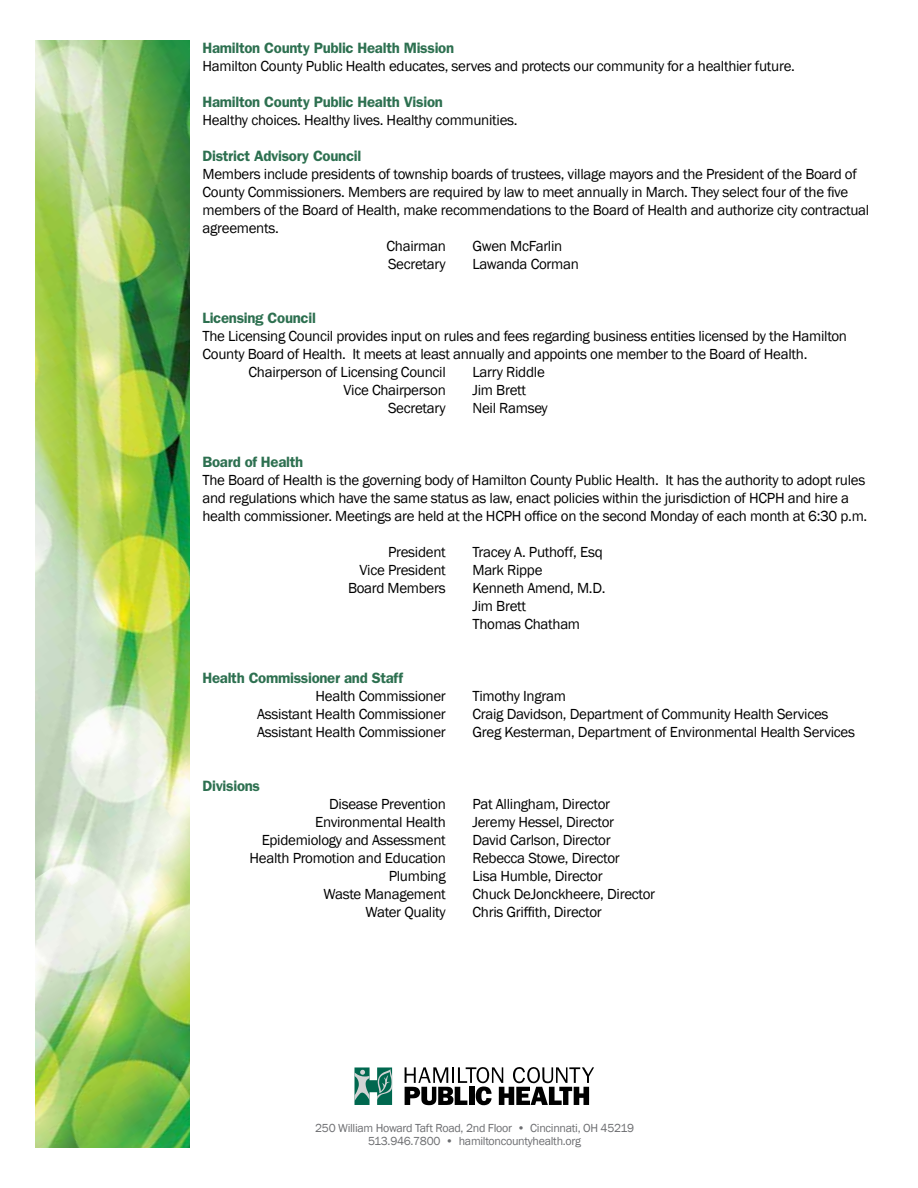
<style>
.page{position:relative;width:918px;height:1188px;background:#fff}
.page>*{position:absolute;margin:0;border:0;box-sizing:border-box;transform-origin:0 0}
.t1{font:15px/18px "Franklin Gothic";letter-spacing:-.02em;color:#000}
.t2{font:600 15px "Franklin Gothic";letter-spacing:-.02em;color:#2d7050}
.t3{font:12px/13.5px "Franklin Gothic";letter-spacing:-.025em;color:#6d6e71;text-align:center}
</style>
<div class="page">
<svg style="left:405px;top:1067px;width:189px;height:38px"></svg>
<svg style="left:354px;top:1067px;width:38px;height:38px"></svg>
<img style="left:36px;top:40px;width:154px;height:1108px">
<p class="t2" style="left:202px;top:39px;width:253px">Hamilton County Public Health Mission</p>
<p class="t1" style="left:202px;top:57px;width:594px">Hamilton County Public Health educates, serves and protects our community for a healthier future.</p>
<p class="t2" style="left:202px;top:93px;width:242px">Hamilton County Public Health Vision</p>
<p class="t1" style="left:202px;top:111px;width:317px">Healthy choices. Healthy lives. Healthy communities.</p>
<p class="t2" style="left:202px;top:147px;width:160px">District Advisory Council</p>
<p class="t1" style="left:202px;top:165px;width:656px">Members include presidents of township boards of trustees, village mayors and the President of the Board of</p>
<p class="t1" style="left:202px;top:183px;width:647px">County Commissioners. Members are required by law to meet annually in March. They select four of the five</p>
<p class="t1" style="left:202px;top:201px;width:668px">members of the Board of Health, make recommendations to the Board of Health and authorize city contractual</p>
<p class="t1" style="left:202px;top:219px;width:78px">agreements.</p>
<p class="t1" style="left:387px;top:237px;width:61px">Chairman</p>
<p class="t1" style="left:472px;top:237px;width:91px">Gwen McFarlin</p>
<p class="t1" style="left:388px;top:255px;width:59px">Secretary</p>
<p class="t1" style="left:472px;top:255px;width:108px">Lawanda Corman</p>
<p class="t2" style="left:202px;top:309px;width:115px">Licensing Council</p>
<p class="t1" style="left:202px;top:327px;width:646px">The Licensing Council provides input on rules and fees regarding business entities licensed by the Hamilton</p>
<p class="t1" style="left:202px;top:345px;width:606px">County Board of Health. It meets at least annually and appoints one member to the Board of Health.</p>
<p class="t1" style="left:249px;top:363px;width:199px">Chairperson of Licensing Council</p>
<p class="t1" style="left:472px;top:363px;width:74px">Larry Riddle</p>
<p class="t1" style="left:344px;top:381px;width:104px">Vice Chairperson</p>
<p class="t1" style="left:472px;top:381px;width:55px">Jim Brett</p>
<p class="t1" style="left:388px;top:399px;width:59px">Secretary</p>
<p class="t1" style="left:472px;top:399px;width:77px">Neil Ramsey</p>
<p class="t2" style="left:202px;top:453px;width:102px">Board of Health</p>
<p class="t1" style="left:202px;top:471px;width:666px">The Board of Health is the governing body of Hamilton County Public Health. It has the authority to adopt rules and regulations which have the same status as law, enact policies within the jurisdiction of HCPH and hire a health commissioner. Meetings are held at the HCPH office on the second Monday of each month at 6:30 p.m.</p>
<p class="t1" style="left:388px;top:543px;width:59px">President</p>
<p class="t1" style="left:472px;top:543px;width:132px">Tracey A. Puthoff, Esq</p>
<p class="t1" style="left:359px;top:561px;width:88px">Vice President</p>
<p class="t1" style="left:472px;top:561px;width:71px">Mark Rippe</p>
<p class="t1" style="left:348px;top:579px;width:99px">Board Members</p>
<p class="t1" style="left:472px;top:579px;width:135px">Kenneth Amend, M.D.<br>Jim Brett<br>Thomas Chatham</p>
<p class="t2" style="left:202px;top:669px;width:202px">Health Commissioner and Staff</p>
<p class="t1" style="left:316px;top:687px;width:132px">Health Commissioner</p>
<p class="t1" style="left:472px;top:687px;width:95px">Timothy Ingram</p>
<p class="t1" style="left:257px;top:705px;width:190px">Assistant Health Commissioner</p>
<p class="t1" style="left:472px;top:705px;width:358px">Craig Davidson, Department of Community Health Services</p>
<p class="t1" style="left:257px;top:723px;width:190px">Assistant Health Commissioner</p>
<p class="t1" style="left:472px;top:723px;width:384px">Greg Kesterman, Department of Environmental Health Services</p>
<p class="t2" style="left:202px;top:777px;width:59px">Divisions</p>
<p class="t1" style="left:329px;top:795px;width:118px">Disease Prevention</p>
<p class="t1" style="left:472px;top:795px;width:139px">Pat Allingham, Director</p>
<p class="t1" style="left:315px;top:813px;width:132px">Environmental Health</p>
<p class="t1" style="left:472px;top:813px;width:143px">Jeremy Hessel, Director</p>
<p class="t1" style="left:262px;top:831px;width:186px">Epidemiology and Assessment</p>
<p class="t1" style="left:472px;top:831px;width:140px">David Carlson, Director</p>
<p class="t1" style="left:250px;top:849px;width:198px">Health Promotion and Education</p>
<p class="t1" style="left:472px;top:849px;width:149px">Rebecca Stowe, Director</p>
<p class="t1" style="left:389px;top:867px;width:59px">Plumbing</p>
<p class="t1" style="left:472px;top:867px;width:132px">Lisa Humble, Director</p>
<p class="t1" style="left:324px;top:885px;width:124px">Waste Management</p>
<p class="t1" style="left:472px;top:885px;width:184px">Chuck DeJonckheere, Director</p>
<p class="t1" style="left:365px;top:903px;width:82px">Water Quality</p>
<p class="t1" style="left:472px;top:903px;width:131px">Chris Griffith, Director</p>
<p class="t3" style="left:315px;top:1121px;width:320px">250 William Howard Taft Road, 2nd Floor • Cincinnati, OH 45219<br>513.946.7800 • hamiltoncountyhealth.org</p>
</div>
